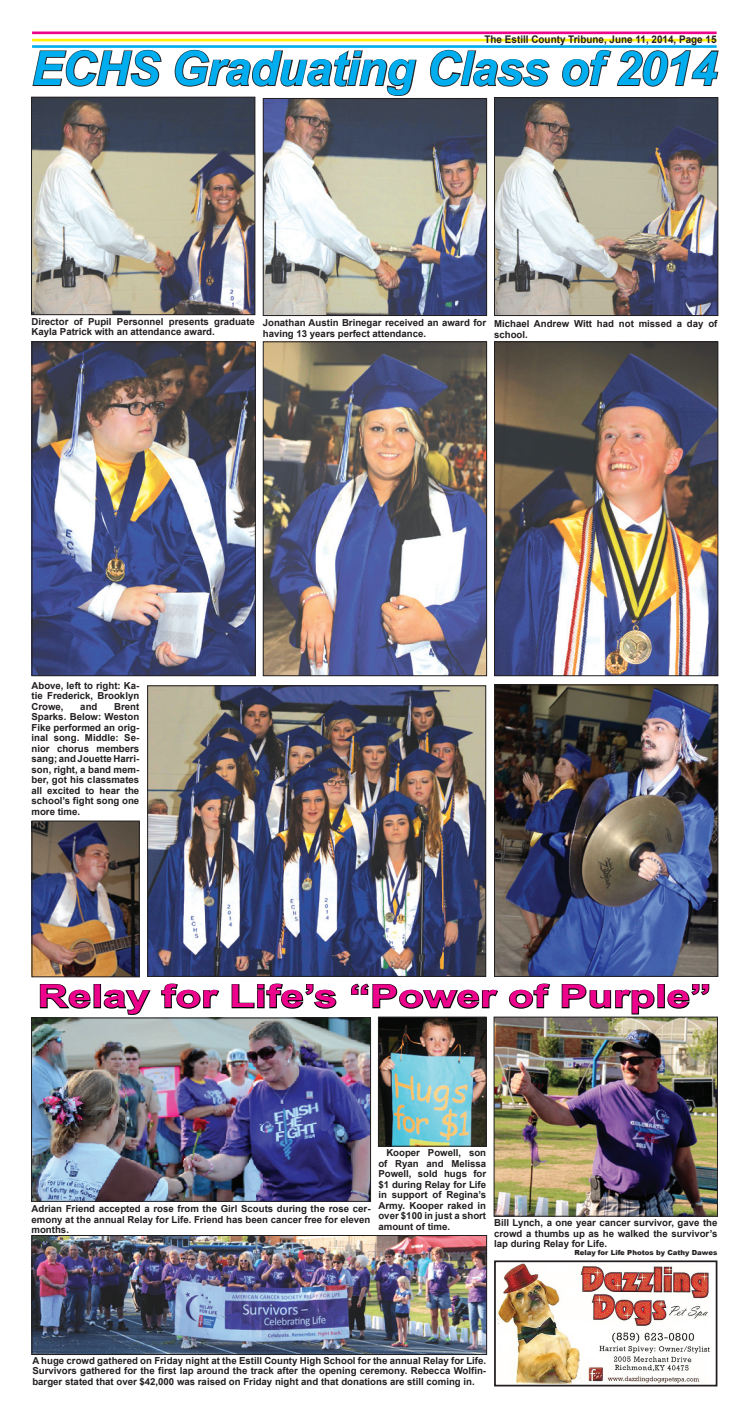
<style>
.page{position:relative;width:749px;height:1418px;background:#fff}
.page>*{position:absolute;margin:0;border:0;box-sizing:border-box;transform-origin:0 0}
.t1{font:italic 700 47.25px "Arial";letter-spacing:-.02em;color:#00aeef}
.t2{font:700 31.5px "Arial";color:#ed028c;scale:1.33 1}
.t3{font:700 10.5px "Arial";color:#231f20;scale:.94 1}
.t4{font:700 9.62px/10.5px "Arial";color:#231f20;text-align:justify}
.t5{font:900 7px "Arial";color:#231f20}
</style>
<div class="page">
<hr style="left:32px;top:32px;width:684px;height:2px;background:#ed028c">
<hr style="left:32px;top:39px;width:684px;height:2px;background:#fff101">
<hr style="left:32px;top:45px;width:684px;height:3px;background:#00aeef">
<img style="left:497px;top:1263px;width:213px;height:120px">
<div style="left:494px;top:1260px;width:223px;height:126px;border:2px solid #231f20"></div>
<svg style="left:32px;top:49px;width:130px;height:38px"></svg>
<svg style="left:174px;top:49px;width:243px;height:48px"></svg>
<svg style="left:430px;top:49px;width:120px;height:38px"></svg>
<svg style="left:562px;top:49px;width:157px;height:38px"></svg>
<img style="left:33px;top:99px;width:220px;height:214px">
<div style="left:31px;top:97px;width:224px;height:218px;border:1px solid #231f20"></div>
<img style="left:264px;top:100px;width:220px;height:214px">
<div style="left:262px;top:98px;width:224px;height:218px;border:1px solid #231f20"></div>
<img style="left:496px;top:99px;width:220px;height:215px">
<div style="left:494px;top:97px;width:224px;height:219px;border:1px solid #231f20"></div>
<img style="left:496px;top:343px;width:220px;height:331px">
<div style="left:494px;top:341px;width:224px;height:335px;border:1px solid #231f20"></div>
<img style="left:34px;top:343px;width:220px;height:331px">
<div style="left:32px;top:341px;width:224px;height:335px;border:1px solid #231f20"></div>
<img style="left:264px;top:343px;width:220px;height:331px">
<div style="left:262px;top:341px;width:224px;height:335px;border:1px solid #231f20"></div>
<img style="left:34px;top:822px;width:104px;height:153px">
<div style="left:32px;top:820px;width:108px;height:157px;border:1px solid #231f20"></div>
<img style="left:496px;top:686px;width:220px;height:288px">
<div style="left:494px;top:684px;width:224px;height:292px;border:1px solid #231f20"></div>
<img style="left:149px;top:687px;width:335px;height:287px">
<div style="left:147px;top:685px;width:339px;height:291px;border:1px solid #231f20"></div>
<svg style="left:39px;top:984px;width:52px;height:25px"></svg>
<div style="left:93px;top:984px;width:8px;height:24px;border:2px solid #000"></div>
<svg style="left:103px;top:989px;width:48px;height:26px"></svg>
<svg style="left:161px;top:983px;width:59px;height:26px"></svg>
<svg style="left:231px;top:983px;width:106px;height:26px"></svg>
<svg style="left:351px;top:983px;width:147px;height:26px"></svg>
<svg style="left:508px;top:983px;width:42px;height:26px"></svg>
<svg style="left:561px;top:984px;width:94px;height:31px"></svg>
<div style="left:657px;top:984px;width:7px;height:24px;border:2px solid #000"></div>
<svg style="left:667px;top:984px;width:43px;height:25px"></svg>
<img style="left:34px;top:1237px;width:450px;height:115px">
<div style="left:32px;top:1235px;width:454px;height:119px;border:1px solid #231f20"></div>
<img style="left:495px;top:1018px;width:220px;height:196px">
<div style="left:493px;top:1016px;width:224px;height:200px;border:1px solid #231f20"></div>
<img style="left:33px;top:1019px;width:336px;height:180px">
<div style="left:31px;top:1017px;width:340px;height:184px;border:1px solid #231f20"></div>
<img style="left:380px;top:1018px;width:104px;height:126px">
<div style="left:378px;top:1016px;width:108px;height:130px;border:1px solid #231f20"></div>
<p class="t3" style="left:484px;top:32px;width:248px">The Estill County Tribune, June 11, 2014, Page 15</p>
<p class="t1" style="left:32px;top:37px;width:687px">ECHS Graduating Class of 2014</p>
<p class="t4" style="left:32px;top:316px;width:225px">Director of Pupil Personnel presents graduate<br>Kayla Patrick with an attendance award.</p>
<p class="t4" style="left:262px;top:318px;width:225px">Jonathan Austin Brinegar received an award for having 13 years perfect attendance.</p>
<p class="t4" style="left:494px;top:319px;width:225px">Michael Andrew Witt had not missed a day of school.</p>
<p class="t4" style="left:32px;top:680px;width:109px">Above, left to right: Ka&shy;tie Frederick, Brooklyn Crowe,</p>
<p class="t4" style="left:32px;top:701px;width:109px;text-indent:82px">Brent Sparks. Below: Weston Fike performed an orig&shy;inal song. Middle: Se&shy;nior chorus members sang; and Jouette Harri&shy;son, right, a band mem&shy;ber, got his classmates all excited to hear the school’s fight song one more time.</p>
<p class="t4" style="left:80px;top:701px;width:19px">and</p>
<p class="t2" style="left:38px;top:974px;width:507px">Relay for Life’s “Power of Purple”</p>
<p class="t4" style="left:378px;top:1147px;width:109px;text-indent:8px">Kooper Powell, son of Ryan and Melissa Powell, sold hugs for $1 during Relay for Life in support of Regina’s Army. Kooper raked in over $100 in just a short amount of time.</p>
<p class="t4" style="left:32px;top:1203px;width:340px">Adrian Friend accepted a rose from the Girl Scouts during the rose cer&shy;emony at the annual Relay for Life. Friend has been cancer free for eleven months.</p>
<p class="t4" style="left:494px;top:1217px;width:225px">Bill Lynch, a one year cancer survivor, gave the crowd a thumbs up as he walked the survivor’s lap during Relay for Life.</p>
<p class="t5" style="left:574px;top:1247px;width:144px">Relay for Life Photos by Cathy Dawes</p>
<p class="t4" style="left:32px;top:1355px;width:455px">A huge crowd gathered on Friday night at the Estill County High School for the annual Relay for Life.<br>Survivors gathered for the first lap around the track after the opening ceremony. Rebecca Wolfin&shy;barger stated that over $42,000 was raised on Friday night and that donations are still coming in.</p>
</div>
